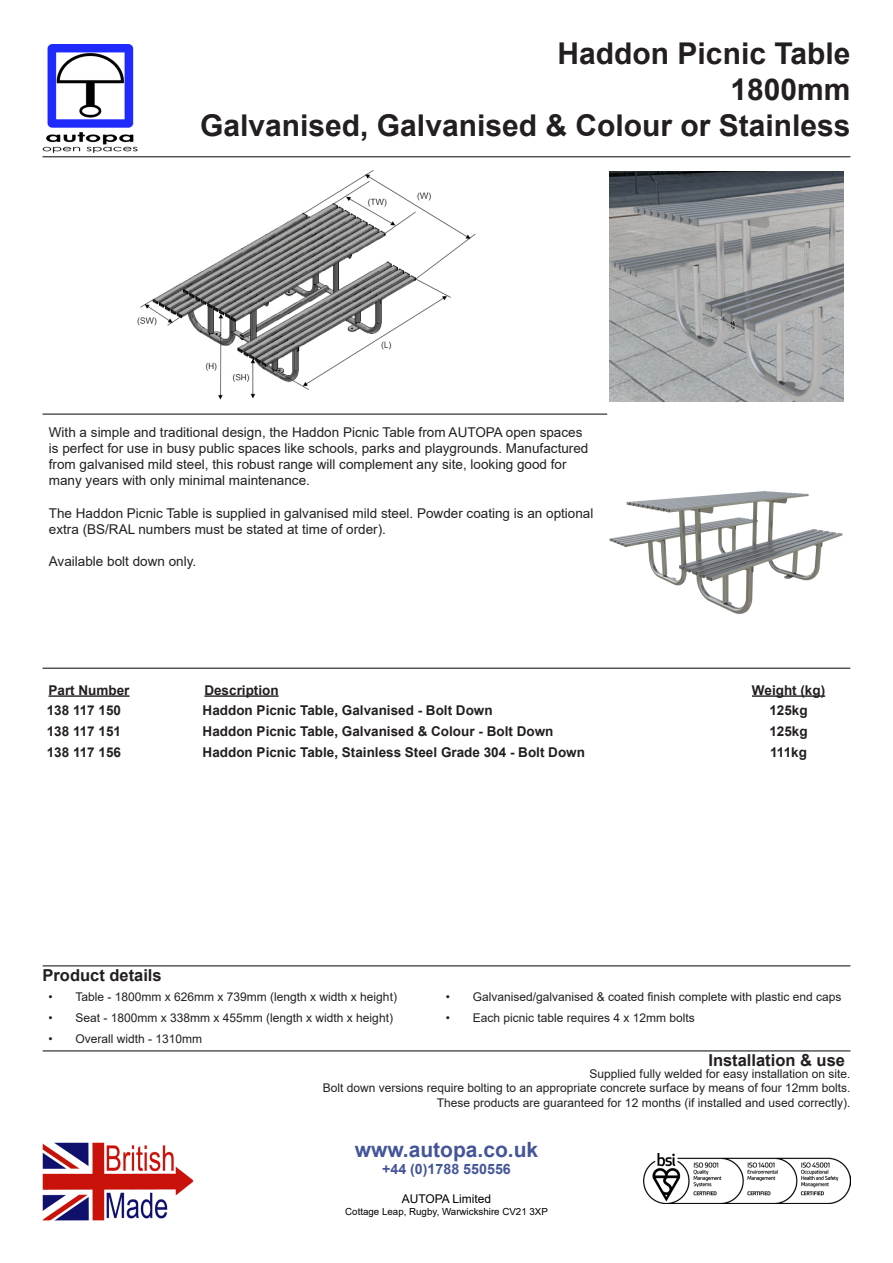
<style>
.page{position:relative;width:893px;height:1263px;background:#fff}
.page>*{position:absolute;margin:0;border:0;box-sizing:border-box;transform-origin:0 0}
.t1{font:700 30px "Arial";color:#231f20}
.t2{font:700 21px "Arial";color:#44559a}
.t3{font:700 16.5px "Arial";color:#231f20}
.t4{font:700 14.25px "Arial";color:#44559a}
.t5{font:13.5px/16.2px "Arial";color:#231f20}
.t6{font:700 13.5px "Arial";color:#231f20}
.t7{font:12px "Arial";color:#231f20}
.t8{font:12px "Arial";color:#000}
.t9{font:9.75px "Arial";color:#000}
</style>
<div class="page">
<img style="left:644px;top:1154px;width:206px;height:49px">
<img style="left:43px;top:1142px;width:150px;height:78px">
<img style="left:137px;top:171px;width:339px;height:229px">
<img style="left:42px;top:44px;width:95px;height:109px">
<hr style="left:43px;top:156px;width:807px;height:1px;background:#231f20">
<hr style="left:43px;top:414px;width:564px;height:1px;background:#231f20">
<hr style="left:49px;top:695px;width:81px;height:2px;background:#231f20">
<hr style="left:204px;top:695px;width:75px;height:2px;background:#231f20">
<hr style="left:752px;top:695px;width:73px;height:2px;background:#231f20">
<img style="left:610px;top:171px;width:233px;height:231px">
<img style="left:610px;top:491px;width:233px;height:123px">
<hr style="left:43px;top:668px;width:807px;height:1px;background:#231f20">
<hr style="left:43px;top:965px;width:807px;height:1px;background:#231f20">
<hr style="left:43px;top:1050px;width:807px;height:1px;background:#231f20">
<p class="t1" style="left:558px;top:33px;width:294px">Haddon Picnic Table</p>
<p class="t1" style="left:730px;top:69px;width:122px">1800mm</p>
<p class="t1" style="left:200px;top:105px;width:652px">Galvanised, Galvanised &amp; Colour or Stainless</p>
<p class="t5" style="left:49px;top:424px;width:541px">With a simple and traditional design, the Haddon Picnic Table from AUTOPA open spaces is perfect for use in busy public spaces like schools, parks and playgrounds. Manufactured from galvanised mild steel, this robust range will complement any site, looking good for many years with only minimal maintenance.</p>
<p class="t5" style="left:49px;top:505px;width:546px">The Haddon Picnic Table is supplied in galvanised mild steel. Powder coating is an optional extra (BS/RAL numbers must be stated at time of order).</p>
<p class="t5" style="left:49px;top:553px;width:149px">Available bolt down only.</p>
<p class="t6" style="left:49px;top:680px;width:83px">Part Number</p>
<p class="t6" style="left:204px;top:680px;width:76px">Description</p>
<p class="t6" style="left:752px;top:680px;width:75px">Weight (kg)</p>
<p class="t6" style="left:47px;top:700px;width:76px">138 117 150</p>
<p class="t6" style="left:203px;top:700px;width:292px">Haddon Picnic Table, Galvanised - Bolt Down</p>
<p class="t6" style="left:769px;top:700px;width:40px">125kg</p>
<p class="t6" style="left:47px;top:722px;width:76px">138 117 151</p>
<p class="t6" style="left:203px;top:722px;width:352px">Haddon Picnic Table, Galvanised &amp; Colour - Bolt Down</p>
<p class="t6" style="left:769px;top:722px;width:40px">125kg</p>
<p class="t6" style="left:47px;top:743px;width:76px">138 117 156</p>
<p class="t6" style="left:203px;top:743px;width:384px">Haddon Picnic Table, Stainless Steel Grade 304 - Bolt Down</p>
<p class="t6" style="left:770px;top:743px;width:38px">111kg</p>
<p class="t3" style="left:43px;top:963px;width:121px">Product details</p>
<p class="t7" style="left:49px;top:989px;width:350px">• Table - 1800mm x 626mm x 739mm (length x width x height)</p>
<p class="t7" style="left:446px;top:989px;width:397px">• Galvanised/galvanised &amp; coated finish complete with plastic end caps</p>
<p class="t7" style="left:49px;top:1009px;width:346px">• Seat - 1800mm x 338mm x 455mm (length x width x height)</p>
<p class="t7" style="left:446px;top:1009px;width:251px">• Each picnic table requires 4 x 12mm bolts</p>
<p class="t7" style="left:49px;top:1030px;width:155px">• Overall width - 1310mm</p>
<p class="t3" style="left:708px;top:1048px;width:138px">Installation &amp; use</p>
<p class="t7" style="left:590px;top:1065px;width:262px">Supplied fully welded for easy installation on site.</p>
<p class="t7" style="left:323px;top:1080px;width:529px">Bolt down versions require bolting to an appropriate concrete surface by means of four 12mm bolts.</p>
<p class="t7" style="left:437px;top:1094px;width:415px">These products are guaranteed for 12 months (if installed and used correctly).</p>
<p class="t2" style="left:355px;top:1135px;width:185px">www.autopa.co.uk</p>
<p class="t4" style="left:382px;top:1159px;width:130px">+44 (0)1788 550556</p>
<p class="t8" style="left:402px;top:1190px;width:91px">AUTOPA Limited</p>
<p class="t9" style="left:345px;top:1204px;width:204px">Cottage Leap, Rugby, Warwickshire CV21 3XP</p>
</div>
